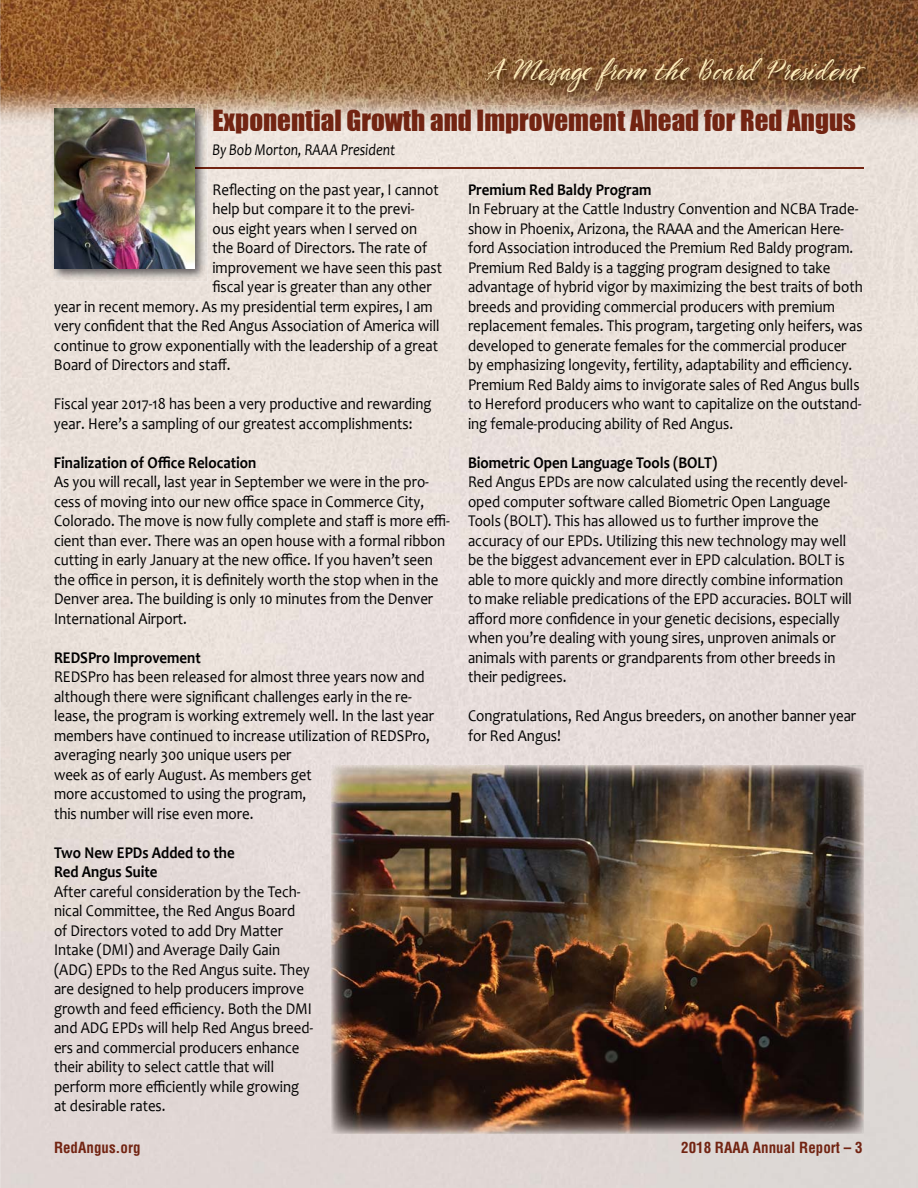
<style>
.page{position:relative;width:918px;height:1188px;background:#fff}
.page>*{position:absolute;margin:0;border:0;box-sizing:border-box;transform-origin:0 0}
.t1{font:33px "TT Berlinerins Script";color:#ffeebd}
.t2{font:27px "Impact";color:#722412}
.t3{font:16.5px/19.5px "Candara";color:#000;scale:.9 1}
.t4{font:700 16.5px/19.5px "Candara";color:#000;scale:.9 1}
.t5{font:italic 16.5px "Candara";color:#000;scale:.85 1}
.t6{font:700 condensed 15px "Helvetica";color:#722412}
</style>
<div class="page">
<img style="left:0;top:0;width:918px;height:1188px">
<img style="left:482px;top:55px;width:396px;height:49px">
<hr style="left:54px;top:167px;width:810px;height:2px;background:#722412">
<img style="left:50px;top:104px;width:157px;height:177px">
<img style="left:194px;top:167px;width:13px;height:2px">
<img style="left:54px;top:108px;width:140px;height:160px">
<img style="left:331px;top:765px;width:533px;height:369px">
<h1 class="t1" style="left:489px;top:50px;width:375px">A Message from the Board President</h1>
<h2 class="t2" style="left:212px;top:107px;width:645px">Exponential Growth and Improvement Ahead for Red Angus</h2>
<p class="t5" style="left:212px;top:139px;width:217px">By Bob Morton, RAAA President</p>
<p class="t3" style="left:212px;top:179px;width:253px">Reflecting on the past year, I cannot</p>
<p class="t3" style="left:212px;top:199px;width:226px">help but compare it to the previ-</p>
<p class="t3" style="left:212px;top:218px;width:229px">ous eight years when I served on</p>
<p class="t3" style="left:212px;top:238px;width:240px">the Board of Directors. The rate of</p>
<p class="t3" style="left:212px;top:257px;width:257px">improvement we have seen this past</p>
<p class="t3" style="left:212px;top:277px;width:245px">fiscal year is greater than any other</p>
<p class="t3" style="left:54px;top:296px;width:422px">year in recent memory. As my presidential term expires, I am</p>
<p class="t3" style="left:54px;top:316px;width:430px">very confident that the Red Angus Association of America will</p>
<p class="t3" style="left:54px;top:335px;width:428px">continue to grow exponentially with the leadership of a great</p>
<p class="t3" style="left:54px;top:355px;width:198px">Board of Directors and staff.</p>
<p class="t3" style="left:54px;top:394px;width:421px">Fiscal year 2017-18 has been a very productive and rewarding year. Here’s a sampling of our greatest accomplishments:</p>
<p class="t4" style="left:54px;top:452px;width:226px">Finalization of Office Relocation</p>
<p class="t3" style="left:54px;top:472px;width:441px">As you will recall, last year in September we were in the pro&shy;cess of moving into our new office space in Commerce City, Colorado. The move is now fully complete and staff is more effi&shy;cient than ever. There was an open house with a formal ribbon cutting in early January at the new office. If you haven’t seen the office in person, it is definitely worth the stop when in the Denver area. The building is only 10 minutes from the Denver International Airport.</p>
<p class="t4" style="left:54px;top:647px;width:165px">REDSPro Improvement</p>
<p class="t3" style="left:54px;top:667px;width:424px">REDSPro has been released for almost three years now and although there were significant challenges early in the re&shy;lease, the program is working extremely well. In the last year members have continued to increase utilization of REDSPro, averaging nearly 300 unique users per<br>week as of early August. As members get<br>more accustomed to using the program,<br>this number will rise even more.</p>
<p class="t4" style="left:54px;top:842px;width:202px">Two New EPDs Added to the<br>Red Angus Suite</p>
<p class="t3" style="left:54px;top:881px;width:290px">After careful consideration by the Tech&shy;nical Committee, the Red Angus Board<br>of Directors voted to add Dry Matter Intake (DMI) and Average Daily Gain (ADG) EPDs to the Red Angus suite. They are designed to help producers improve growth and feed efficiency. Both the DMI and ADG EPDs will help Red Angus breed&shy;ers and commercial producers enhance their ability to select cattle that will perform more efficiently while growing at desirable rates.</p>
<p class="t4" style="left:468px;top:179px;width:205px">Premium Red Baldy Program</p>
<p class="t3" style="left:468px;top:199px;width:440px">In February at the Cattle Industry Convention and NCBA Trade&shy;show in Phoenix, Arizona, the RAAA and the American Here&shy;ford Association introduced the Premium Red Baldy program.<br>Premium Red Baldy is a tagging program designed to take advantage of hybrid vigor by maximizing the best traits of both breeds and providing commercial producers with premium replacement females. This program, targeting only heifers, was developed to generate females for the commercial producer by emphasizing longevity, fertility, adaptability and efficiency.<br>Premium Red Baldy aims to invigorate sales of Red Angus bulls to Hereford producers who want to capitalize on the outstand&shy;ing female-producing ability of Red Angus.</p>
<p class="t4" style="left:468px;top:452px;width:279px">Biometric Open Language Tools (BOLT)</p>
<p class="t3" style="left:468px;top:472px;width:428px">Red Angus EPDs are now calculated using the recently devel&shy;oped computer software called Biometric Open Language Tools (BOLT). This has allowed us to further improve the accuracy of our EPDs. Utilizing this new technology may well be the biggest advancement ever in EPD calculation. BOLT is able to more quickly and more directly combine information to make reliable predications of the EPD accuracies. BOLT will afford more confidence in your genetic decisions, especially when you’re dealing with young sires, unproven animals or animals with parents or grandparents from other breeds in their pedigrees.</p>
<p class="t3" style="left:468px;top:706px;width:433px">Congratulations, Red Angus breeders, on another banner year for Red Angus!</p>
<p class="t6" style="left:54px;top:1140px;width:88px">RedAngus.org</p>
<p class="t6" style="left:681px;top:1140px;width:183px">2018 RAAA Annual Report – 3</p>
</div>
